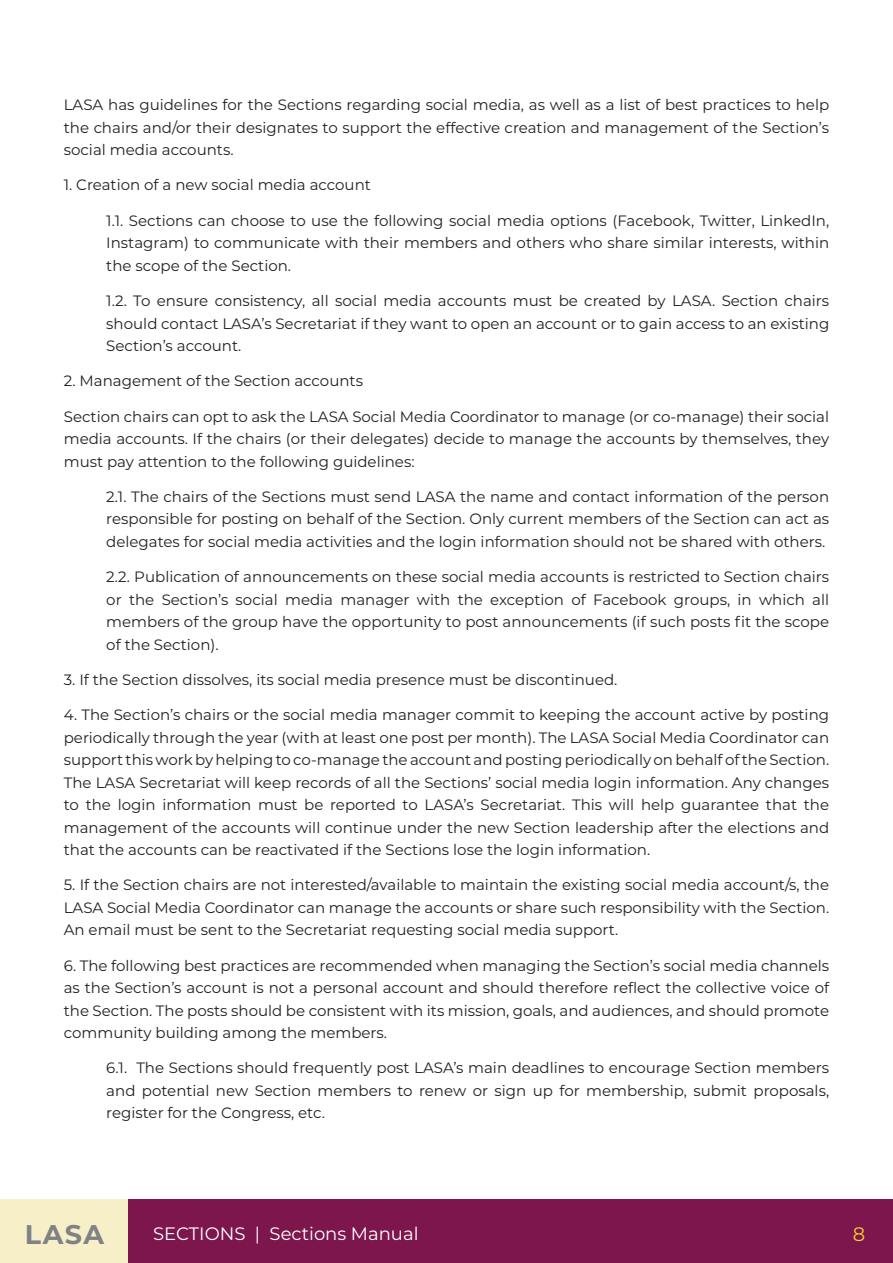
<style>
.page{position:relative;width:893px;height:1263px;background:#fff}
.page>*{position:absolute;margin:0;border:0;box-sizing:border-box;transform-origin:0 0}
.t1{font:700 27px "Montserrat";color:#808285}
.t2{font:19.5px "Montserrat";color:#f8ce34}
.t3{font:18px "Montserrat";color:#fff}
.Cuerpo_de_texto{font:15px/22.5px "Montserrat";color:#231f20;text-align:justify}
</style>
<div class="page">
<div style="left:0;top:1199px;width:129px;height:64px;background:#f6efc7"></div>
<div style="left:129px;top:1199px;width:764px;height:64px;background:#7d164c"></div>
<p class="Cuerpo_de_texto" style="left:64px;top:93px;width:767px">LASA has guidelines for the Sections regarding social media, as well as a list of best practices to help the chairs and/or their designates to support the effective creation and management of the Section’s social media accounts.</p>
<p class="Cuerpo_de_texto" style="left:64px;top:173px;width:309px">1. Creation of a new social media account</p>
<p class="Cuerpo_de_texto" style="left:106px;top:209px;width:724px">1.1. Sections can choose to use the following social media options (Facebook, Twitter, LinkedIn, Instagram) to communicate with their members and others who share similar interests, within the scope of the Section.</p>
<p class="Cuerpo_de_texto" style="left:106px;top:289px;width:724px">1.2. To ensure consistency, all social media accounts must be created by LASA. Section chairs should contact LASA’s Secretariat if they want to open an account or to gain access to an existing Section’s account.</p>
<p class="Cuerpo_de_texto" style="left:64px;top:369px;width:301px">2. Management of the Section accounts</p>
<p class="Cuerpo_de_texto" style="left:64px;top:404px;width:767px">Section chairs can opt to ask the LASA Social Media Coordinator to manage (or co-manage) their social media accounts. If the chairs (or their delegates) decide to manage the accounts by themselves, they must pay attention to the following guidelines:</p>
<p class="Cuerpo_de_texto" style="left:106px;top:485px;width:724px">2.1. The chairs of the Sections must send LASA the name and contact information of the person responsible for posting on behalf of the Section. Only current members of the Section can act as delegates for social media activities and the login information should not be shared with others.</p>
<p class="Cuerpo_de_texto" style="left:106px;top:565px;width:724px">2.2. Publication of announcements on these social media accounts is restricted to Section chairs or the Section’s social media manager with the exception of Facebook groups, in which all members of the group have the opportunity to post announcements (if such posts fit the scope of the Section).</p>
<p class="Cuerpo_de_texto" style="left:64px;top:668px;width:555px">3. If the Section dissolves, its social media presence must be discontinued.</p>
<p class="Cuerpo_de_texto" style="left:64px;top:703px;width:767px">4. The Section’s chairs or the social media manager commit to keeping the account active by posting periodically through the year (with at least one post per month). The LASA Social Media Coordinator can support this work by helping to co-manage the account and posting periodically on behalf of the Section.<br>The LASA Secretariat will keep records of all the Sections’ social media login information. Any changes to the login information must be reported to LASA’s Secretariat. This will help guarantee that the management of the accounts will continue under the new Section leadership after the elections and that the accounts can be reactivated if the Sections lose the login information.</p>
<p class="Cuerpo_de_texto" style="left:64px;top:873px;width:767px">5. If the Section chairs are not interested/available to maintain the existing social media account/s, the LASA Social Media Coordinator can manage the accounts or share such responsibility with the Section.<br>An email must be sent to the Secretariat requesting social media support.</p>
<p class="Cuerpo_de_texto" style="left:64px;top:953px;width:767px">6. The following best practices are recommended when managing the Section’s social media channels as the Section’s account is not a personal account and should therefore reflect the collective voice of the Section. The posts should be consistent with its mission, goals, and audiences, and should promote community building among the members.</p>
<p class="Cuerpo_de_texto" style="left:106px;top:1056px;width:724px">6.1. The Sections should frequently post LASA’s main deadlines to encourage Section members and potential new Section members to renew or sign up for membership, submit proposals, register for the Congress, etc.</p>
<h1 class="t1" style="left:25px;top:1215px;width:81px">LASA</h1>
<p class="t3" style="left:153px;top:1221px;width:267px">SECTIONS | Sections Manual</p>
<h2 class="t2" style="left:853px;top:1220px;width:14px">8</h2>
</div>
